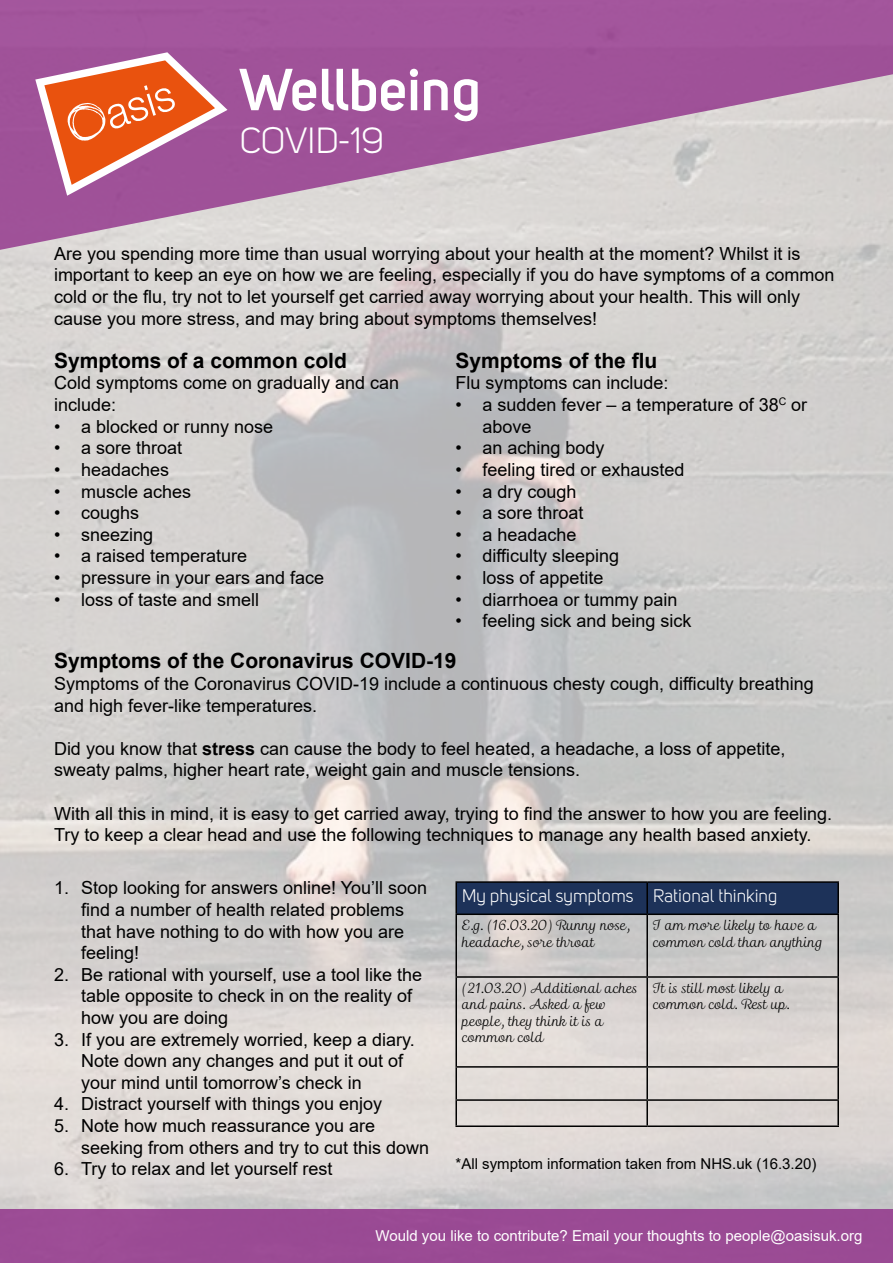
<style>
.page{position:relative;width:893px;height:1263px;background:#fff}
.page>*{position:absolute;margin:0;border:0;box-sizing:border-box;transform-origin:0 0}
.t1{font:700 58.5px "Uni Sans Semi";color:#fff}
.t2{font:36px "Uni Sans Book";color:#fff}
.t3{font:700 21px "Arial";color:#000}
.t4{font:18px/21.6px "Arial";color:#000}
.t5{font:18px "Uni Sans Book";color:#fff}
.t6{font:15px "Arial";color:#fff}
.t7{font:15px "Arial";color:#000}
.t8{font:13.5px/16.2px "Madre Script";color:#000}
.s1{font-weight:700}
</style>
<div class="page">
<div style="left:0;top:1209px;width:893px;height:54px;background:#9a4a94"></div>
<svg style="left:0;top:0;width:893px;height:276px;background:#ba8fb4"></svg>
<svg style="left:35px;top:52px;width:192px;height:144px;background:#cb6d72"></svg>
<div style="left:457px;top:883px;width:380px;height:30px;background:#1d3259"></div>
<hr style="left:455px;top:881px;width:192px;height:2px;background:#000">
<hr style="left:455px;top:883px;width:2px;height:30px;background:#000">
<hr style="left:647px;top:881px;width:192px;height:2px;background:#000">
<hr style="left:646px;top:883px;width:2px;height:30px;background:#000">
<hr style="left:837px;top:883px;width:2px;height:30px;background:#000">
<hr style="left:455px;top:913px;width:192px;height:2px;background:#000">
<hr style="left:455px;top:915px;width:2px;height:61px;background:#000">
<hr style="left:647px;top:913px;width:192px;height:2px;background:#000">
<hr style="left:646px;top:915px;width:2px;height:61px;background:#000">
<hr style="left:837px;top:915px;width:2px;height:61px;background:#000">
<hr style="left:455px;top:976px;width:192px;height:2px;background:#000">
<hr style="left:455px;top:978px;width:2px;height:88px;background:#000">
<hr style="left:647px;top:976px;width:192px;height:2px;background:#000">
<hr style="left:646px;top:978px;width:2px;height:88px;background:#000">
<hr style="left:837px;top:978px;width:2px;height:88px;background:#000">
<hr style="left:455px;top:1066px;width:192px;height:2px;background:#000">
<hr style="left:455px;top:1068px;width:2px;height:31px;background:#000">
<hr style="left:647px;top:1066px;width:192px;height:2px;background:#000">
<hr style="left:646px;top:1068px;width:2px;height:31px;background:#000">
<hr style="left:837px;top:1068px;width:2px;height:31px;background:#000">
<hr style="left:455px;top:1099px;width:192px;height:2px;background:#000">
<hr style="left:455px;top:1101px;width:2px;height:24px;background:#000">
<hr style="left:647px;top:1099px;width:192px;height:2px;background:#000">
<hr style="left:646px;top:1101px;width:2px;height:24px;background:#000">
<hr style="left:837px;top:1101px;width:2px;height:24px;background:#000">
<hr style="left:455px;top:1125px;width:192px;height:2px;background:#000">
<hr style="left:647px;top:1125px;width:192px;height:2px;background:#000">
<h1 class="t1" style="left:240px;top:55px;width:243px">Wellbeing</h1>
<h2 class="t2" style="left:240px;top:119px;width:145px">COVID-19</h2>
<p class="t4" style="left:54px;top:242px;width:782px">Are you spending more time than usual worrying about your health at the moment? Whilst it is important to keep an eye on how we are feeling, especially if you do have symptoms of a common cold or the flu, try not to let yourself get carried away worrying about your health. This will only cause you more stress, and may bring about symptoms themselves!</p>
<p class="t3" style="left:54px;top:346px;width:294px">Symptoms of a common cold</p>
<p class="t4" style="left:54px;top:372px;width:347px">Cold symptoms come on gradually and can include:</p>
<p class="t4" style="left:54px;top:415px;width:221px">• a blocked or runny nose</p>
<p class="t4" style="left:54px;top:437px;width:130px">• a sore throat</p>
<p class="t4" style="left:54px;top:459px;width:117px">• headaches</p>
<p class="t4" style="left:54px;top:480px;width:139px">• muscle aches</p>
<p class="t4" style="left:54px;top:502px;width:87px">• coughs</p>
<p class="t4" style="left:54px;top:523px;width:101px">• sneezing</p>
<p class="t4" style="left:54px;top:545px;width:195px">• a raised temperature</p>
<p class="t4" style="left:54px;top:567px;width:272px">• pressure in your ears and face</p>
<p class="t4" style="left:54px;top:588px;width:207px">• loss of taste and smell</p>
<p class="t3" style="left:455px;top:346px;width:203px">Symptoms of the flu</p>
<p class="t4" style="left:455px;top:372px;width:215px">Flu symptoms can include:</p>
<p class="t4" style="left:482px;top:394px;width:326px;text-indent:-27px">• a sudden fever – a temperature of 38<sup>C</sup> or above</p>
<p class="t4" style="left:455px;top:437px;width:151px">• an aching body</p>
<p class="t4" style="left:455px;top:459px;width:231px">• feeling tired or exhausted</p>
<p class="t4" style="left:455px;top:480px;width:123px">• a dry cough</p>
<p class="t4" style="left:455px;top:502px;width:130px">• a sore throat</p>
<p class="t4" style="left:455px;top:523px;width:123px">• a headache</p>
<p class="t4" style="left:455px;top:545px;width:165px">• difficulty sleeping</p>
<p class="t4" style="left:455px;top:567px;width:150px">• loss of appetite</p>
<p class="t4" style="left:455px;top:588px;width:224px">• diarrhoea or tummy pain</p>
<p class="t4" style="left:455px;top:610px;width:238px">• feeling sick and being sick</p>
<p class="t3" style="left:54px;top:646px;width:404px">Symptoms of the Coronavirus COVID-19</p>
<p class="t4" style="left:54px;top:673px;width:761px">Symptoms of the Coronavirus COVID-19 include a continuous chesty cough, difficulty breathing and high fever-like temperatures.</p>
<p class="t4" style="left:54px;top:737px;width:733px">Did you know that <span class="s1">stress</span> can cause the body to feel heated, a headache, a loss of appetite, sweaty palms, higher heart rate, weight gain and muscle tensions.</p>
<p class="t4" style="left:54px;top:802px;width:780px">With all this in mind, it is easy to get carried away, trying to find the answer to how you are feeling.<br>Try to keep a clear head and use the following techniques to manage any health based anxiety.</p>
<p class="t4" style="left:81px;top:877px;width:348px;text-indent:-27px">1. Stop looking for answers online! You’ll soon find a number of health related problems that have nothing to do with how you are feeling!</p>
<p class="t4" style="left:81px;top:963px;width:343px;text-indent:-27px">2. Be rational with yourself, use a tool like the table opposite to check in on the reality of how you are doing</p>
<p class="t4" style="left:81px;top:1028px;width:335px;text-indent:-27px">3. If you are extremely worried, keep a diary.<br>Note down any changes and put it out of your mind until tomorrow’s check in</p>
<p class="t4" style="left:54px;top:1093px;width:330px">4. Distract yourself with things you enjoy</p>
<p class="t4" style="left:81px;top:1115px;width:350px;text-indent:-27px">5. Note how much reassurance you are seeking from others and try to cut this down</p>
<p class="t4" style="left:54px;top:1158px;width:280px">6. Try to relax and let yourself rest</p>
<p class="t5" style="left:462px;top:885px;width:316px">My physical symptoms Rational thinking</p>
<p class="t8" style="left:462px;top:918px;width:169px">E.g. (16.03.20) Runny nose, headache, sore throat</p>
<p class="t8" style="left:653px;top:918px;width:171px">I am more likely to have a common cold than anything</p>
<p class="t8" style="left:462px;top:980px;width:177px">(21.03.20) Additional aches and pains. Asked a few people, they think it is a common cold</p>
<p class="t8" style="left:653px;top:980px;width:138px">It is still most likely a common cold. Rest up.</p>
<p class="t7" style="left:455px;top:1153px;width:362px">*All symptom information taken from NHS.uk (16.3.20)</p>
<p class="t6" style="left:376px;top:1225px;width:488px">Would you like to contribute? Email your thoughts to people@oasisuk.org</p>
</div>
